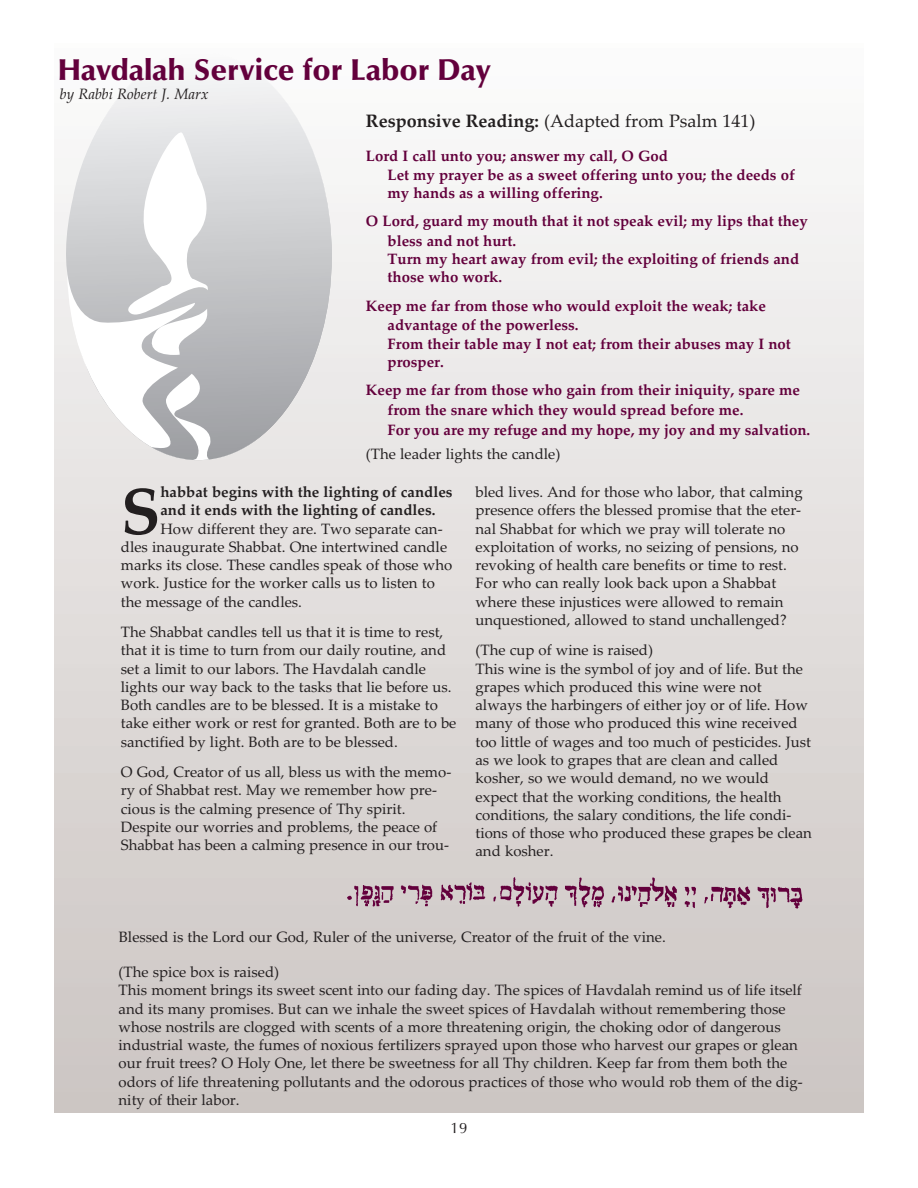
<style>
.page{position:relative;width:918px;height:1188px;background:#fff}
.page>*{position:absolute;margin:0;border:0;box-sizing:border-box;transform-origin:0 0}
.t1{font:700 64.95px "Palatino Linotype";color:#231f20}
.t2{font:900 30px "Optima LT Std";color:#63003c}
.t3{font:18px "Palatino Linotype";color:#231f20}
.t4{font:15px/18.3px "Palatino Linotype";color:#231f20}
.t5{font:700 15px/18.8px "Palatino Linotype";color:#63003c}
.t6{font:700 15px "Palatino Linotype";color:#231f20}
.t7{font:italic 15px "Palatino Linotype";color:#231f20}
.t8{font:15px "Optima LT Std";color:#231f20}
.s1{font-weight:700}
</style>
<div class="page">
<div style="left:54px;top:43px;width:810px;height:1069px;background:linear-gradient(to bottom,#fbfcfb,#cbc4c1)"></div>
<svg style="left:56px;top:52px;width:276px;height:408px"></svg>
<img style="left:343px;top:876px;width:462px;height:38px">
<p class="t2" style="left:58px;top:52px;width:435px">Havdalah Service for Labor Day</p>
<p class="t7" style="left:60px;top:83px;width:150px">by Rabbi Robert J. Marx</p>
<p class="t3" style="left:366px;top:108px;width:391px"><span class="s1">Responsive Reading:</span> (Adapted from Psalm 141)</p>
<p class="t5" style="left:388px;top:146px;width:409px;line-height:18.3px;text-indent:-22px">Lord I call unto you; answer my call, O God<br>Let my prayer be as a sweet offering unto you; the deeds of my hands as a willing offering.</p>
<p class="t5" style="left:388px;top:211px;width:422px;text-indent:-22px">O Lord, guard my mouth that it not speak evil; my lips that they bless and not hurt.<br>Turn my heart away from evil; the exploiting of friends and those who work.</p>
<p class="t5" style="left:388px;top:296px;width:405px;text-indent:-22px">Keep me far from those who would exploit the weak; take advantage of the powerless.<br>From their table may I not eat; from their abuses may I not prosper.</p>
<p class="t5" style="left:388px;top:380px;width:424px;line-height:20px;text-indent:-22px">Keep me far from those who gain from their iniquity, spare me from the snare which they would spread before me.<br>For you are my refuge and my hope, my joy and my salvation.</p>
<p class="t4" style="left:366px;top:445px;width:196px">(The leader lights the candle)</p>
<p class="t1" style="left:121px;top:465px;width:41px">S</p>
<p class="t6" style="left:160px;top:481px;width:294px">habbat begins with the lighting of candles</p>
<p class="t6" style="left:160px;top:500px;width:277px">and it ends with the lighting of candles.</p>
<p class="t4" style="left:160px;top:519px;width:284px">How different they are. Two separate can-</p>
<p class="t4" style="left:121px;top:537px;width:328px">dles inaugurate Shabbat. One intertwined candle</p>
<p class="t4" style="left:121px;top:555px;width:333px">marks its close. These candles speak of those who</p>
<p class="t4" style="left:121px;top:574px;width:316px">work. Justice for the worker calls us to listen to</p>
<p class="t4" style="left:121px;top:592px;width:183px">the message of the candles.</p>
<p class="t4" style="left:121px;top:622px;width:337px">The Shabbat candles tell us that it is time to rest, that it is time to turn from our daily routine, and set a limit to our labors. The Havdalah candle lights our way back to the tasks that lie before us.<br>Both candles are to be blessed. It is a mistake to take either work or rest for granted. Both are to be sanctified by light. Both are to be blessed.</p>
<p class="t4" style="left:121px;top:762px;width:332px">O God, Creator of us all, bless us with the memo&shy;ry of Shabbat rest. May we remember how pre&shy;cious is the calming presence of Thy spirit.<br>Despite our worries and problems, the peace of Shabbat has been a calming presence in our trou-</p>
<p class="t4" style="left:475px;top:482px;width:329px">bled lives. And for those who labor, that calming presence offers the blessed promise that the eter&shy;nal Shabbat for which we pray will tolerate no exploitation of works, no seizing of pensions, no revoking of health care benefits or time to rest.<br>For who can really look back upon a Shabbat where these injustices were allowed to remain unquestioned, allowed to stand unchallenged?</p>
<p class="t4" style="left:475px;top:640px;width:338px">(The cup of wine is raised)<br>This wine is the symbol of joy and of life. But the grapes which produced this wine were not always the harbingers of either joy or of life. How many of those who produced this wine received too little of wages and too much of pesticides. Just as we look to grapes that are clean and called kosher, so we would demand, no we would expect that the working conditions, the health conditions, the salary conditions, the life condi&shy;tions of those who produced these grapes be clean and kosher.</p>
<p class="t4" style="left:119px;top:927px;width:548px">Blessed is the Lord our God, Ruler of the universe, Creator of the fruit of the vine.</p>
<p class="t4" style="left:119px;top:962px;width:686px">(The spice box is raised)<br>This moment brings its sweet scent into our fading day. The spices of Havdalah remind us of life itself and its many promises. But can we inhale the sweet spices of Havdalah without remembering those whose nostrils are clogged with scents of a more threatening origin, the choking odor of dangerous industrial waste, the fumes of noxious fertilizers sprayed upon those who harvest our grapes or glean our fruit trees? O Holy One, let there be sweetness for all Thy children. Keep far from them both the odors of life threatening pollutants and the odorous practices of those who would rob them of the dig&shy;nity of their labor.</p>
<p class="t8" style="left:451px;top:1119px;width:18px">19</p>
</div>
